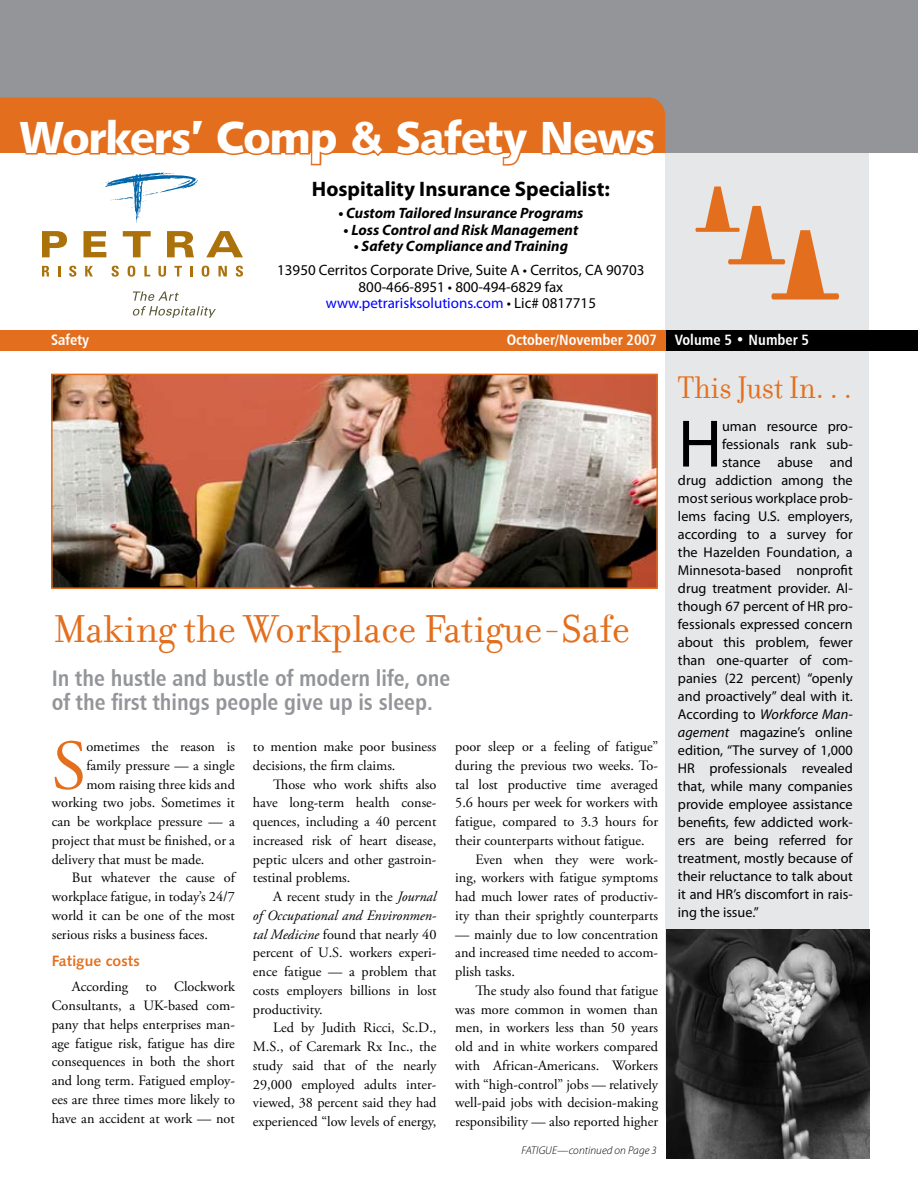
<style>
.page{position:relative;width:918px;height:1188px;background:#fff}
.page>*{position:absolute;margin:0;border:0;box-sizing:border-box;transform-origin:0 0}
.t1{font:70.8px "Adobe Garamond Pro";color:#e36f1e}
.t2{font:67.65px "Myriad Pro";color:#000}
.t3{font:45px "Humanist 531 BT Black A";letter-spacing:-.03em;color:#fff}
.t4{font:42px "Filosofia";color:#e36f1e}
.t5{font:33.75px "Filosofia";color:#e36f1e;scale:.92 1}
.t6{font:22.5px/24px "Humanist 777 BT Bold Condensed B";color:#939598}
.t7{font:700 21px "Myriad Pro";color:#000}
.t8{font:15px/16.5px "Myriad Pro";color:#000;text-align:center}
.t9{font:italic 700 15px "Myriad Pro";color:#000}
.t10{font:15px "Humanist 777 BT Bold Condensed B";color:#fff}
.t11{font:15px "Humanist 531 BT Bold A";color:#e36f1e}
.t12{font:14.25px/18.8px "Adobe Garamond Pro";color:#000;text-align:justify}
.t13{font:14.25px "Myriad Pro";color:#000}
.t14{font:italic 14.25px "Myriad Pro";color:#000}
.t15{font:italic 300 11.25px "Myriad Pro";letter-spacing:.005em;color:#000}
.s1{color:#00f}
.s2{font-style:italic}
.s3{font-style:normal}
</style>
<div class="page">
<div style="left:665px;top:135px;width:204px;height:978px;background:#e6e7e8"></div>
<div style="left:0;top:0;width:918px;height:153px;background:#939598"></div>
<div style="left:0;top:98px;width:665px;height:55px;background:#e36f1e"></div>
<svg style="left:695px;top:187px;width:144px;height:113px"></svg>
<div style="left:665px;top:330px;width:253px;height:21px;background:#000"></div>
<div style="left:0;top:330px;width:665px;height:21px;background:#e36f1e"></div>
<svg style="left:215px;top:118px;width:124px;height:48px"></svg>
<svg style="left:350px;top:119px;width:37px;height:38px"></svg>
<svg style="left:394px;top:116px;width:137px;height:50px"></svg>
<svg style="left:540px;top:110px;width:118px;height:264px"></svg>
<img style="left:54px;top:377px;width:601px;height:209px">
<div style="left:51px;top:374px;width:607px;height:215px;border:2px solid #e36f1e"></div>
<img style="left:667px;top:929px;width:202px;height:230px">
<svg style="left:133px;top:292px;width:83px;height:26px"></svg>
<svg style="left:42px;top:231px;width:25px;height:26px"></svg>
<svg style="left:84px;top:231px;width:22px;height:26px"></svg>
<svg style="left:123px;top:231px;width:28px;height:26px"></svg>
<svg style="left:167px;top:231px;width:27px;height:26px"></svg>
<svg style="left:206px;top:231px;width:37px;height:26px"></svg>
<svg style="left:42px;top:266px;width:7px;height:10px"></svg>
<svg style="left:58px;top:266px;width:2px;height:10px"></svg>
<svg style="left:69px;top:266px;width:7px;height:11px"></svg>
<svg style="left:85px;top:266px;width:8px;height:10px"></svg>
<svg style="left:111px;top:266px;width:8px;height:11px"></svg>
<svg style="left:128px;top:266px;width:7px;height:11px"></svg>
<svg style="left:144px;top:266px;width:6px;height:10px"></svg>
<svg style="left:158px;top:266px;width:8px;height:11px"></svg>
<svg style="left:174px;top:266px;width:8px;height:10px"></svg>
<svg style="left:190px;top:266px;width:3px;height:10px"></svg>
<svg style="left:202px;top:266px;width:7px;height:11px"></svg>
<svg style="left:219px;top:266px;width:8px;height:10px"></svg>
<svg style="left:236px;top:266px;width:7px;height:11px"></svg>
<svg style="left:17px;top:100px;width:190px;height:123px"></svg>
<h3 class="t3" style="left:20px;top:109px;width:638px">Workers’ Comp &amp; Safety News</h3>
<p class="t10" style="left:51px;top:330px;width:40px">Safety</p>
<h3 class="t7" style="left:312px;top:175px;width:299px">Hospitality Insurance Specialist:</h3>
<p class="t9" style="left:338px;top:203px;width:246px">• Custom Tailored Insurance Programs</p>
<p class="t9" style="left:344px;top:220px;width:236px">• Loss Control and Risk Management</p>
<p class="t9" style="left:354px;top:236px;width:216px">• Safety Compliance and Training</p>
<p class="t8" style="left:277px;top:262px;width:369px">13950 Cerritos Corporate Drive, Suite A • Cerritos, CA 90703<br>800-466-8951 • 800-494-6829 fax <span class="s1">www.petrarisksolutions.com</span> • Lic# 0817715</p>
<p class="t10" style="left:507px;top:330px;width:304px">October/November 2007 Volume 5 • Number 5</p>
<h3 class="t4" style="left:53px;top:606px;width:579px">Making the Workplace Fatigue-Safe</h3>
<h3 class="t6" style="left:52px;top:666px;width:400px">In the hustle and bustle of modern life, one of the first things people give up is sleep.</h3>
<h1 class="t1" style="left:52px;top:724px;width:36px">S</h1>
<p class="t12" style="left:86px;top:738px;width:150px">ometimes the reason is</p>
<p class="t12" style="left:253px;top:738px;width:185px">to mention make poor business decisions, the firm claims.</p>
<p class="t12" style="left:253px;top:775px;width:185px;text-indent:20px">Those who work shifts also have long-term health conse&shy;quences, including a 40 percent increased risk of heart disease, peptic ulcers and other gastroin&shy;testinal problems.</p>
<p class="t12" style="left:253px;top:888px;width:185px;text-indent:20px">A recent study in the <span class="s2">Journal of Occupational and Environmen&shy;tal Medicine</span> found that nearly 40 percent of U.S. workers experi&shy;ence fatigue — a problem that costs employers billions in lost productivity.</p>
<p class="t12" style="left:253px;top:1019px;width:185px;text-indent:20px">Led by Judith Ricci, Sc.D., M.S., of Caremark Rx Inc., the study said that of the nearly 29,000 employed adults inter&shy;viewed, 38 percent said they had experienced “low levels of energy,</p>
<p class="t12" style="left:455px;top:738px;width:204px">poor sleep or a feeling of fatigue”</p>
<p class="t12" style="left:455px;top:756px;width:204px">during the previous two weeks. To-</p>
<p class="t12" style="left:455px;top:775px;width:204px">tal lost productive time averaged</p>
<p class="t12" style="left:455px;top:794px;width:204px">5.6 hours per week for workers with</p>
<p class="t12" style="left:455px;top:813px;width:204px">fatigue, compared to 3.3 hours for</p>
<p class="t12" style="left:455px;top:831px;width:191px">their counterparts without fatigue.</p>
<p class="t12" style="left:475px;top:850px;width:184px">Even when they were work-</p>
<p class="t12" style="left:455px;top:869px;width:204px">ing, workers with fatigue symptoms</p>
<p class="t12" style="left:455px;top:888px;width:204px">had much lower rates of productiv-</p>
<p class="t12" style="left:455px;top:906px;width:204px">ity than their sprightly counterparts</p>
<p class="t12" style="left:455px;top:925px;width:204px">— mainly due to low concentration and increased time needed to accom&shy;plish tasks.</p>
<p class="t12" style="left:455px;top:981px;width:204px;text-indent:20px">The study also found that fatigue was more common in women than men, in workers less than 50 years old and in white workers compared with African-Americans. Workers with “high-control” jobs — relatively well-paid jobs with decision-making responsibility — also reported higher</p>
<p class="t12" style="left:86px;top:756px;width:150px">family pressure — a single</p>
<p class="t12" style="left:86px;top:775px;width:150px">mom raising three kids and</p>
<p class="t12" style="left:52px;top:794px;width:185px">working two jobs. Sometimes it</p>
<p class="t12" style="left:52px;top:813px;width:185px">can be workplace pressure — a</p>
<p class="t12" style="left:52px;top:831px;width:185px">project that must be finished, or a</p>
<p class="t12" style="left:52px;top:850px;width:154px">delivery that must be made.</p>
<p class="t12" style="left:72px;top:869px;width:164px">But whatever the cause of</p>
<p class="t12" style="left:52px;top:888px;width:185px">workplace fatigue, in today’s 24/7</p>
<p class="t12" style="left:52px;top:906px;width:185px">world it can be one of the most</p>
<p class="t12" style="left:52px;top:925px;width:158px">serious risks a business faces.</p>
<p class="t11" style="left:52px;top:952px;width:90px">Fatigue costs</p>
<p class="t12" style="left:52px;top:978px;width:185px;text-indent:20px">According to Clockwork Consultants, a UK-based com&shy;pany that helps enterprises man&shy;age fatigue risk, fatigue has dire consequences in both the short and long term. Fatigued employ&shy;ees are three times more likely to have an accident at work — not</p>
<p class="t15" style="left:521px;top:1143px;width:137px">FATIGUE—continued on Page 3</p>
<h3 class="t5" style="left:678px;top:368px;width:191px">This Just In. . .</h3>
<h2 class="t2" style="left:678px;top:402px;width:46px">H</h2>
<p class="t13" style="left:722px;top:417px;width:132px">uman resource pro-</p>
<p class="t13" style="left:722px;top:435px;width:132px">fessionals rank sub-</p>
<p class="t13" style="left:722px;top:453px;width:132px">stance abuse and</p>
<p class="t13" style="left:678px;top:471px;width:176px">drug addiction among the</p>
<p class="t13" style="left:678px;top:489px;width:176px">most serious workplace prob-</p>
<p class="t13" style="left:678px;top:507px;width:176px">lems facing U.S. employers,</p>
<p class="t13" style="left:678px;top:525px;width:176px">according to a survey for</p>
<p class="t13" style="left:678px;top:543px;width:176px">the Hazelden Foundation, a</p>
<p class="t13" style="left:678px;top:561px;width:176px">Minnesota-based nonprofit</p>
<p class="t13" style="left:678px;top:579px;width:176px">drug treatment provider. Al-</p>
<p class="t13" style="left:678px;top:597px;width:176px">though 67 percent of HR pro-</p>
<p class="t13" style="left:678px;top:615px;width:176px">fessionals expressed concern</p>
<p class="t13" style="left:678px;top:633px;width:176px">about this problem, fewer</p>
<p class="t13" style="left:678px;top:651px;width:176px">than one-quarter of com-</p>
<p class="t13" style="left:678px;top:669px;width:176px">panies (22 percent) “openly</p>
<p class="t13" style="left:678px;top:687px;width:176px">and proactively” deal with it.</p>
<p class="t14" style="left:678px;top:705px;width:176px"><span class="s3">According to</span> Workforce Man-</p>
<p class="t13" style="left:678px;top:723px;width:176px"><span class="s2">agement</span> magazine’s online</p>
<p class="t13" style="left:678px;top:741px;width:176px">edition, “The survey of 1,000</p>
<p class="t13" style="left:678px;top:759px;width:176px">HR professionals revealed</p>
<p class="t13" style="left:678px;top:777px;width:176px">that, while many companies</p>
<p class="t13" style="left:678px;top:795px;width:176px">provide employee assistance</p>
<p class="t13" style="left:678px;top:813px;width:176px">benefits, few addicted work-</p>
<p class="t13" style="left:678px;top:831px;width:176px">ers are being referred for</p>
<p class="t13" style="left:678px;top:849px;width:176px">treatment, mostly because of</p>
<p class="t13" style="left:678px;top:867px;width:176px">their reluctance to talk about</p>
<p class="t13" style="left:678px;top:885px;width:176px">it and HR’s discomfort in rais-</p>
<p class="t13" style="left:678px;top:903px;width:82px">ing the issue.”</p>
</div>
